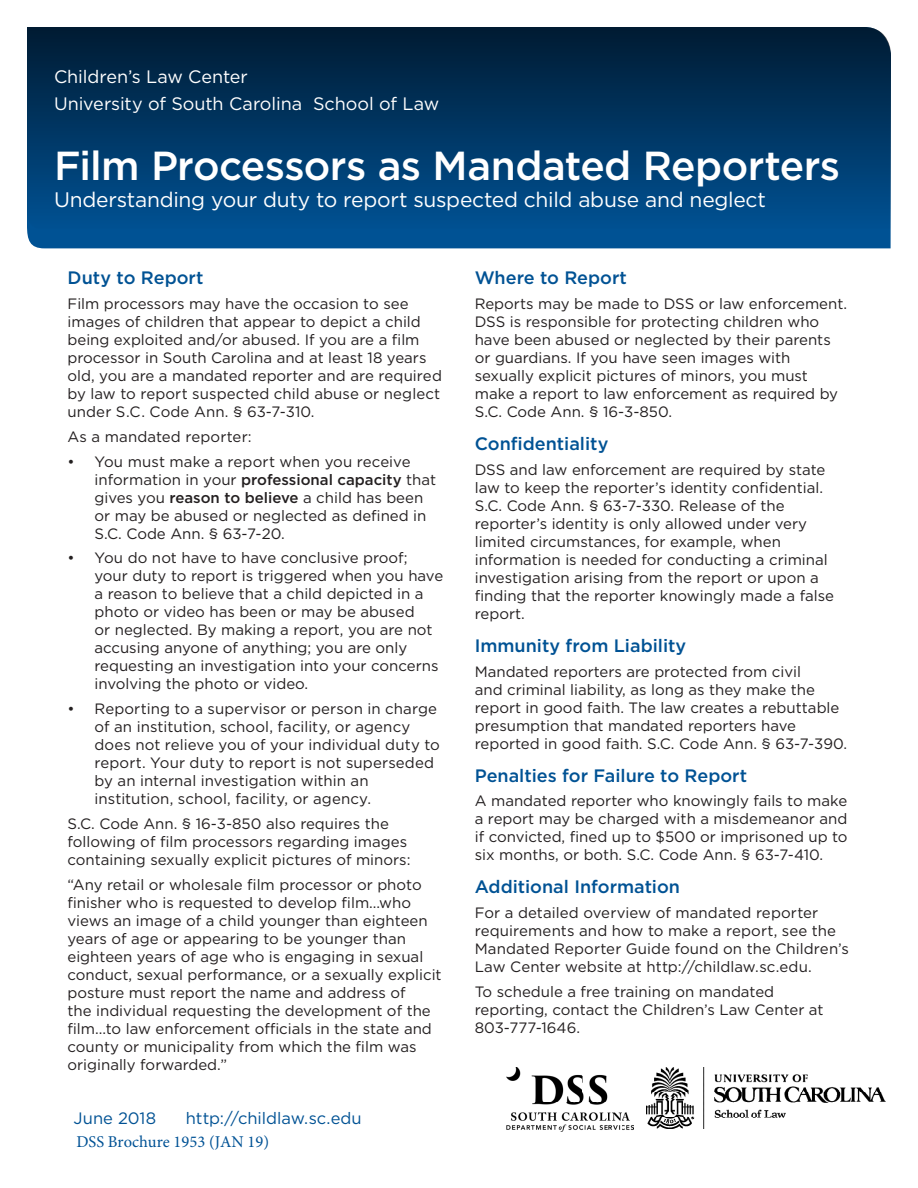
<style>
.page{position:relative;width:918px;height:1188px;background:#fff}
.page>*{position:absolute;margin:0;border:0;box-sizing:border-box;transform-origin:0 0}
.Poster_Headline{font:500 40.5px "Gotham";letter-spacing:-.015em;color:#fff}
.Poster_Headline-2{font:21px "Gotham";letter-spacing:-.01em;color:#fff}
.Subhead_2{font:500 18px "Gotham";color:#005294}
.Area_Information{font:18px "Gotham";letter-spacing:-.005em;color:#fff}
.Subhead_2-2{font:16.5px "Gotham";color:#005294}
.t1{font:16.5px "Minion Pro";color:#005295}
.Subhead_2-3{font:15px/18px "Gotham";color:#231f20}
.s1{font-weight:500}
</style>
<div class="page">
<svg style="left:27px;top:27px;width:864px;height:221px;background:#003866"></svg>
<img style="left:507px;top:1067px;width:127px;height:65px">
<img style="left:647px;top:1067px;width:239px;height:61px">
<p class="Area_Information" style="left:54px;top:65px;width:195px">Children’s Law Center</p>
<p class="Area_Information" style="left:54px;top:92px;width:387px">University of South Carolina School of Law</p>
<p class="Poster_Headline" style="left:54px;top:139px;width:788px">Film Processors as Mandated Reporters</p>
<p class="Poster_Headline-2" style="left:54px;top:186px;width:714px">Understanding your duty to report suspected child abuse and neglect</p>
<p class="Subhead_2" style="left:68px;top:266px;width:138px">Duty to Report</p>
<p class="Subhead_2-3" style="left:68px;top:295px;width:376px">Film processors may have the occasion to see images of children that appear to depict a child being exploited and/or abused. If you are a film processor in South Carolina and at least 18 years old, you are a mandated reporter and are required by law to report suspected child abuse or neglect under S.C. Code Ann. § 63-7-310.</p>
<p class="Subhead_2-3" style="left:68px;top:427px;width:186px">As a mandated reporter:</p>
<p class="Subhead_2-3" style="left:94px;top:452px;width:343px;text-indent:-27px">• You must make a report when you receive information in your <span class="s1">professional capacity</span> that gives you <span class="s1">reason to believe</span> a child has been or may be abused or neglected as defined in S.C. Code Ann. § 63-7-20.</p>
<p class="Subhead_2-3" style="left:94px;top:549px;width:350px;text-indent:-27px">• You do not have to have conclusive proof; your duty to report is triggered when you have a reason to believe that a child depicted in a photo or video has been or may be abused<br>or neglected. By making a report, you are not accusing anyone of anything; you are only requesting an investigation into your concerns involving the photo or video.</p>
<p class="Subhead_2-3" style="left:94px;top:700px;width:347px;text-indent:-27px">• Reporting to a supervisor or person in charge of an institution, school, facility, or agency does not relieve you of your individual duty to report. Your duty to report is not superseded by an internal investigation within an institution, school, facility, or agency.</p>
<p class="Subhead_2-3" style="left:68px;top:814px;width:345px">S.C. Code Ann. § 16-3-850 also requires the following of film processors regarding images containing sexually explicit pictures of minors:</p>
<p class="Subhead_2-3" style="left:68px;top:875px;width:376px">“Any retail or wholesale film processor or photo finisher who is requested to develop film...who views an image of a child younger than eighteen years of age or appearing to be younger than eighteen years of age who is engaging in sexual conduct, sexual performance, or a sexually explicit posture must report the name and address of<br>the individual requesting the development of the film...to law enforcement officials in the state and county or municipality from which the film was originally forwarded.”</p>
<p class="Subhead_2-2" style="left:74px;top:1108px;width:84px">June 2018</p>
<p class="Subhead_2-2" style="left:186px;top:1108px;width:177px">http://childlaw.sc.edu</p>
<p class="t1" style="left:76px;top:1130px;width:194px">DSS Brochure 1953 (JAN 19)</p>
<p class="Subhead_2" style="left:475px;top:266px;width:154px">Where to Report</p>
<p class="Subhead_2-3" style="left:475px;top:295px;width:374px">Reports may be made to DSS or law enforcement.<br>DSS is responsible for protecting children who have been abused or neglected by their parents or guardians. If you have seen images with sexually explicit pictures of minors, you must make a report to law enforcement as required by S.C. Code Ann. § 16-3-850.</p>
<p class="Subhead_2" style="left:475px;top:432px;width:135px">Confidentiality</p>
<p class="Subhead_2-3" style="left:475px;top:460px;width:361px">DSS and law enforcement are required by state law to keep the reporter’s identity confidential.<br>S.C. Code Ann. § 63-7-330. Release of the reporter’s identity is only allowed under very limited circumstances, for example, when information is needed for conducting a criminal investigation arising from the report or upon a finding that the reporter knowingly made a false report.</p>
<p class="Subhead_2" style="left:475px;top:634px;width:213px">Immunity from Liability</p>
<p class="Subhead_2-3" style="left:475px;top:662px;width:374px">Mandated reporters are protected from civil<br>and criminal liability, as long as they make the report in good faith. The law creates a rebuttable presumption that mandated reporters have reported in good faith. S.C. Code Ann. § 63-7-390.</p>
<p class="Subhead_2" style="left:475px;top:764px;width:274px">Penalties for Failure to Report</p>
<p class="Subhead_2-3" style="left:475px;top:792px;width:374px;text-align:justify">A mandated reporter who knowingly fails to make a report may be charged with a misdemeanor and if convicted, fined up to $500 or imprisoned up to six months, or both. S.C. Code Ann. § 63-7-410.</p>
<p class="Subhead_2" style="left:475px;top:875px;width:207px">Additional Information</p>
<p class="Subhead_2-3" style="left:475px;top:904px;width:376px">For a detailed overview of mandated reporter requirements and how to make a report, see the Mandated Reporter Guide found on the Children’s Law Center website at http://childlaw.sc.edu.</p>
<p class="Subhead_2-3" style="left:475px;top:982px;width:350px">To schedule a free training on mandated reporting, contact the Children’s Law Center at<br>803-777-1646.</p>
</div>
